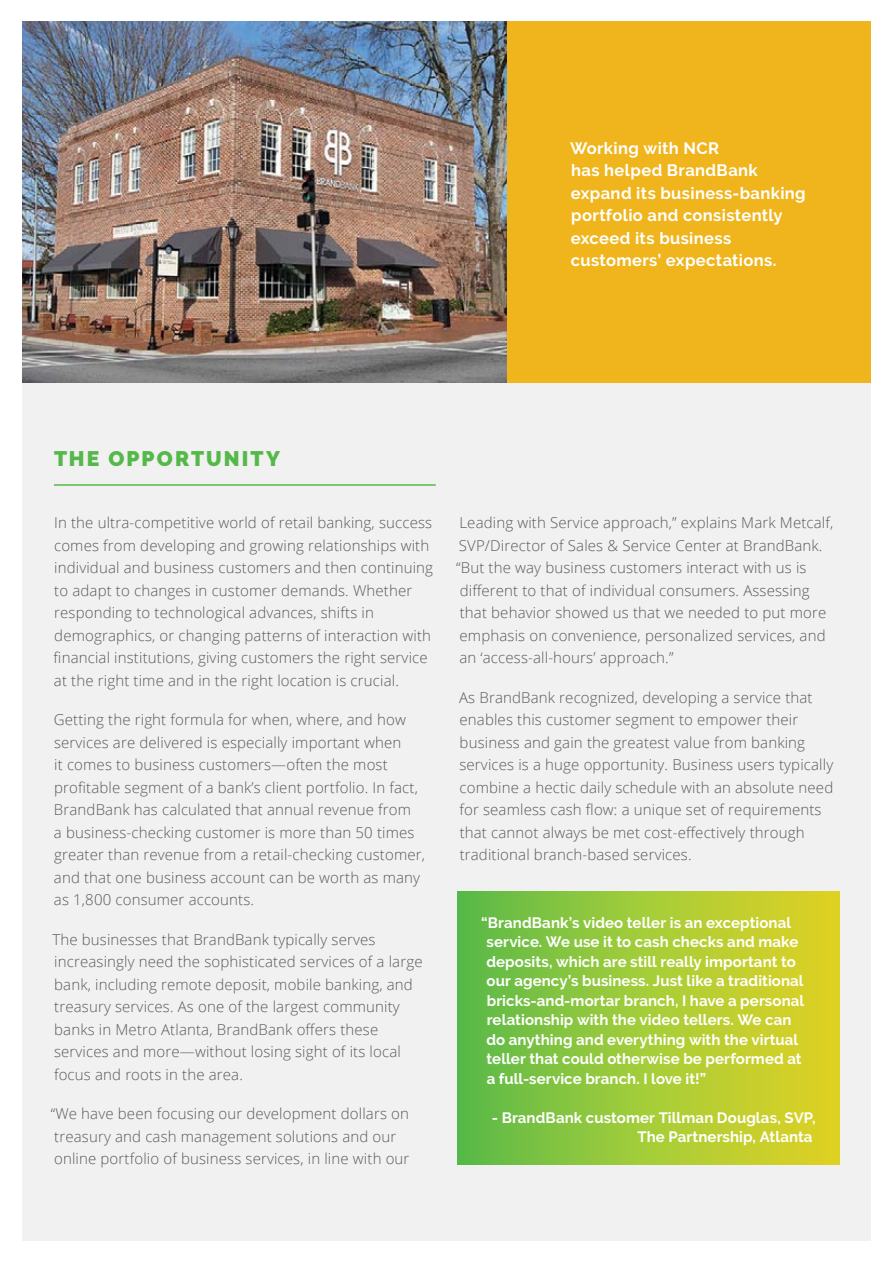
<style>
.page{position:relative;width:893px;height:1263px;background:#fff}
.page>*{position:absolute;margin:0;border:0;box-sizing:border-box;transform-origin:0 0}
.t1{font:900 21px "Raleway";letter-spacing:.1em;color:#54b948}
.t2{font:700 16.5px/22.5px "Raleway";letter-spacing:.02em;color:#fff}
.t3{font:300 15px/22.5px "Open Sans";letter-spacing:.01em;color:#58595b}
.t4{font:700 15px/19.5px "Raleway";letter-spacing:.005em;color:#fff}
</style>
<div class="page">
<div style="left:22px;top:21px;width:849px;height:1220px;background:#f1f1f2"></div>
<img style="left:22px;top:21px;width:485px;height:362px">
<div style="left:507px;top:21px;width:364px;height:362px;background:#f0b51c"></div>
<hr style="left:54px;top:484px;width:382px;height:2px;background:#54b948">
<div style="left:457px;top:892px;width:383px;height:272px;background:linear-gradient(to right,#5dbd4b,#e6d524)"></div>
<p class="t2" style="left:570px;top:137px;width:237px">Working with NCR<br>has helped BrandBank expand its business-banking portfolio and consistently exceed its business customers’ expectations.</p>
<h1 class="t1" style="left:54px;top:447px;width:227px">THE OPPORTUNITY</h1>
<p class="t3" style="left:54px;top:511px;width:381px">In the ultra-competitive world of retail banking, success comes from developing and growing relationships with individual and business customers and then continuing to adapt to changes in customer demands. Whether responding to technological advances, shifts in demographics, or changing patterns of interaction with financial institutions, giving customers the right service at the right time and in the right location is crucial.</p>
<p class="t3" style="left:54px;top:708px;width:373px">Getting the right formula for when, where, and how services are delivered is especially important when<br>it comes to business customers—often the most profitable segment of a bank’s client portfolio. In fact, BrandBank has calculated that annual revenue from<br>a business-checking customer is more than 50 times greater than revenue from a retail-checking customer, and that one business account can be worth as many as 1,800 consumer accounts.</p>
<p class="t3" style="left:52px;top:928px;width:372px">The businesses that BrandBank typically serves increasingly need the sophisticated services of a large bank, including remote deposit, mobile banking, and treasury services. As one of the largest community banks in Metro Atlanta, BrandBank offers these services and more—without losing sight of its local focus and roots in the area.</p>
<p class="t3" style="left:51px;top:1102px;width:360px">“We have been focusing our development dollars on treasury and cash management solutions and our online portfolio of business services, in line with our</p>
<p class="t3" style="left:456px;top:511px;width:379px">Leading with Service approach,” explains Mark Metcalf, SVP/Director of Sales &amp; Service Center at BrandBank. “But the way business customers interact with us is different to that of individual consumers. Assessing that behavior showed us that we needed to put more emphasis on convenience, personalized services, and an ‘access-all-hours’ approach.”</p>
<p class="t3" style="left:459px;top:686px;width:376px">As BrandBank recognized, developing a service that enables this customer segment to empower their business and gain the greatest value from banking services is a huge opportunity. Business users typically combine a hectic daily schedule with an absolute need for seamless cash flow: a unique set of requirements that cannot always be met cost-effectively through traditional branch-based services.</p>
<p class="t4" style="left:486px;top:913px;width:319px;text-indent:-5px">“BrandBank’s video teller is an exceptional service. We use it to cash checks and make deposits, which are still really important to our agency’s business. Just like a traditional bricks-and-mortar branch, I have a personal relationship with the video tellers. We can do anything and everything with the virtual teller that could otherwise be performed at a full-service branch. I love it!”</p>
<p class="t4" style="left:492px;top:1108px;width:325px;text-align:right">- BrandBank customer Tillman Douglas, SVP,<br>The Partnership, Atlanta</p>
</div>
